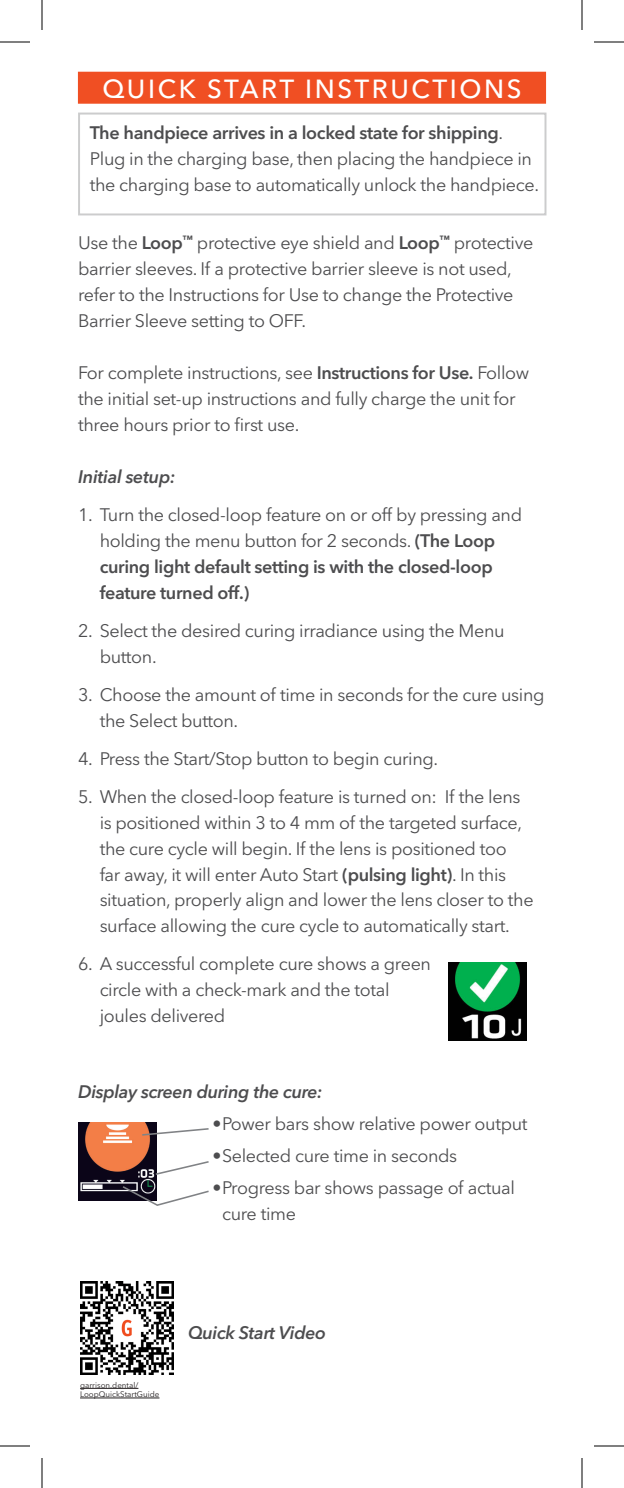
<style>
.page{position:relative;width:624px;height:1488px;background:#fff}
.page>*{position:absolute;margin:0;border:0;box-sizing:border-box;transform-origin:0 0}
.t1{font:500 26px "Avenir Next World";letter-spacing:.1em;color:#fff}
.t2{font:18px/26px "Avenir Next World";letter-spacing:-.02em;color:#4d4d4f}
.t3{font:italic 600 18px "Avenir Next World";letter-spacing:-.02em;color:#4d4d4f}
.t4{font:8px/9.6px "Avenir Next World";color:#231f20}
.s1{font-weight:600}
</style>
<div class="page">
<img style="left:448px;top:963px;width:78px;height:78px">
<div style="left:78px;top:72px;width:468px;height:32px;background:#f04f23"></div>
<img style="left:78px;top:1122px;width:79px;height:78px">
<svg style="left:141px;top:1127px;width:68px;height:10px"></svg>
<svg style="left:154px;top:1160px;width:55px;height:16px"></svg>
<svg style="left:121px;top:1185px;width:88px;height:21px"></svg>
<img style="left:80px;top:1281px;width:93px;height:93px">
<hr style="left:80px;top:1388px;width:58px;height:1px;background:#231f20">
<hr style="left:80px;top:1398px;width:79px;height:1px;background:#231f20">
<hr style="left:0;top:42px;width:30px;height:1px;background:#000">
<hr style="left:594px;top:42px;width:30px;height:1px;background:#000">
<hr style="left:0;top:1446px;width:30px;height:1px;background:#000">
<hr style="left:594px;top:1446px;width:30px;height:1px;background:#000">
<hr style="left:42px;top:0;width:1px;height:30px;background:#000">
<hr style="left:42px;top:1458px;width:1px;height:30px;background:#000">
<hr style="left:582px;top:0;width:1px;height:30px;background:#000">
<hr style="left:582px;top:1458px;width:1px;height:30px;background:#000">
<h1 class="t1" style="left:102px;top:74px;width:421px">QUICK START INSTRUCTIONS</h1>
<p class="t2" style="left:90px;top:120px;width:451px"><span class="s1">The handpiece arrives in a locked state for shipping</span>.<br>Plug in the charging base, then placing the handpiece in the charging base to automatically unlock the handpiece.</p>
<p class="t2" style="left:78px;top:230px;width:457px">Use the <span class="s1">Loop</span><sup>™</sup> protective eye shield and <span class="s1">Loop</span><sup>™</sup> protective barrier sleeves. If a protective barrier sleeve is not used, refer to the Instructions for Use to change the Protective Barrier Sleeve setting to OFF.</p>
<p class="t2" style="left:78px;top:360px;width:453px">For complete instructions, see <span class="s1">Instructions for Use.</span> Follow the initial set-up instructions and fully charge the unit for three hours prior to first use.</p>
<p class="t3" style="left:78px;top:462px;width:99px">Initial setup:</p>
<p class="t2" style="left:100px;top:502px;width:424px;text-indent:-22px">1. Turn the closed-loop feature on or off by pressing and holding the menu button for 2 seconds. <span class="s1">(The Loop curing light default setting is with the closed-loop feature turned off.)</span></p>
<p class="t2" style="left:100px;top:617px;width:407px;text-indent:-22px">2. Select the desired curing irradiance using the Menu button.</p>
<p class="t2" style="left:100px;top:681px;width:446px;text-indent:-22px">3. Choose the amount of time in seconds for the cure using the Select button.</p>
<p class="t2" style="left:78px;top:745px;width:362px">4. Press the Start/Stop button to begin curing.</p>
<p class="t2" style="left:100px;top:783px;width:436px;text-indent:-22px">5. When the closed-loop feature is turned on: If the lens is positioned within 3 to 4 mm of the targeted surface, the cure cycle will begin. If the lens is positioned too<br>far away, it will enter Auto Start <span class="s1">(pulsing light)</span>. In this situation, properly align and lower the lens closer to the surface allowing the cure cycle to automatically start.</p>
<p class="t2" style="left:100px;top:951px;width:333px;text-indent:-22px">6. A successful complete cure shows a green circle with a check-mark and the total joules delivered</p>
<p class="t3" style="left:78px;top:1078px;width:246px">Display screen during the cure:</p>
<p class="t2" style="left:213px;top:1111px;width:317px">•Power bars show relative power output</p>
<p class="t2" style="left:213px;top:1143px;width:246px">•Selected cure time in seconds</p>
<p class="t2" style="left:222px;top:1175px;width:294px;text-indent:-10px">•Progress bar shows passage of actual cure time</p>
<p class="t4" style="left:80px;top:1380px;width:81px">garrison.dental/<br>LoopQuickStartGuide</p>
<p class="t3" style="left:188px;top:1318px;width:140px">Quick Start Video</p>
</div>
